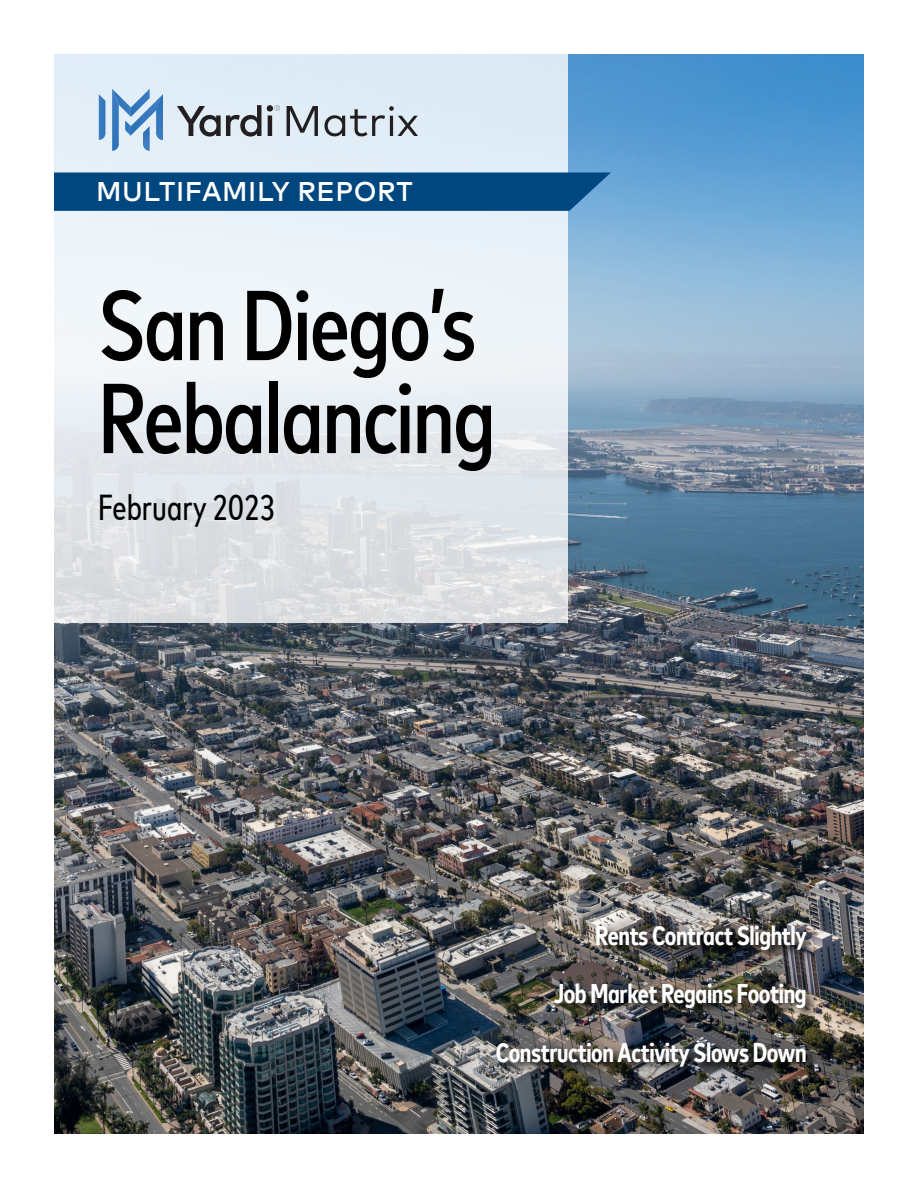
<style>
.page{position:relative;width:918px;height:1188px;background:#fff}
.page>*{position:absolute;margin:0;border:0;box-sizing:border-box;transform-origin:0 0}
.t1{font:500 condensed 99px/93px "Mark Offc Pro";letter-spacing:-.02em;color:#000}
.t2{font:condensed 36px "Mark Offc Pro";color:#000}
.t3{font:700 condensed 27px/58.5px "Mark Offc Pro";letter-spacing:-.015em;color:#fff;text-align:right}
.t4{font:500 27px "Mark Offc Pro";letter-spacing:.02em;color:#fff}
</style>
<div class="page">
<img style="left:54px;top:54px;width:810px;height:1080px">
<svg style="left:54px;top:54px;width:513px;height:569px"></svg>
<div style="left:54px;top:173px;width:557px;height:38px;background:#00467f"></div>
<img style="left:494px;top:923px;width:325px;height:156px">
<svg style="left:177px;top:105px;width:84px;height:32px;background:#9fa5ac"></svg>
<svg style="left:267px;top:105px;width:13px;height:31px"></svg>
<svg style="left:287px;top:106px;width:31px;height:30px"></svg>
<svg style="left:324px;top:106px;width:94px;height:30px;background:#b2bbc3"></svg>
<svg style="left:99px;top:94px;width:6px;height:46px"></svg>
<svg style="left:112px;top:89px;width:51px;height:62px;background:#97badd"></svg>
<p class="t4" style="left:96px;top:171px;width:318px">MULTIFAMILY REPORT</p>
<h1 class="t1" style="left:98px;top:271px;width:399px">San Diego’s<br>Rebalancing</h1>
<h2 class="t2" style="left:98px;top:481px;width:179px">February 2023</h2>
<p class="t3" style="left:496px;top:904px;width:312px">Rents Contract Slightly<br>Job Market Regains Footing<br>Construction Activity Slows Down</p>
</div>
